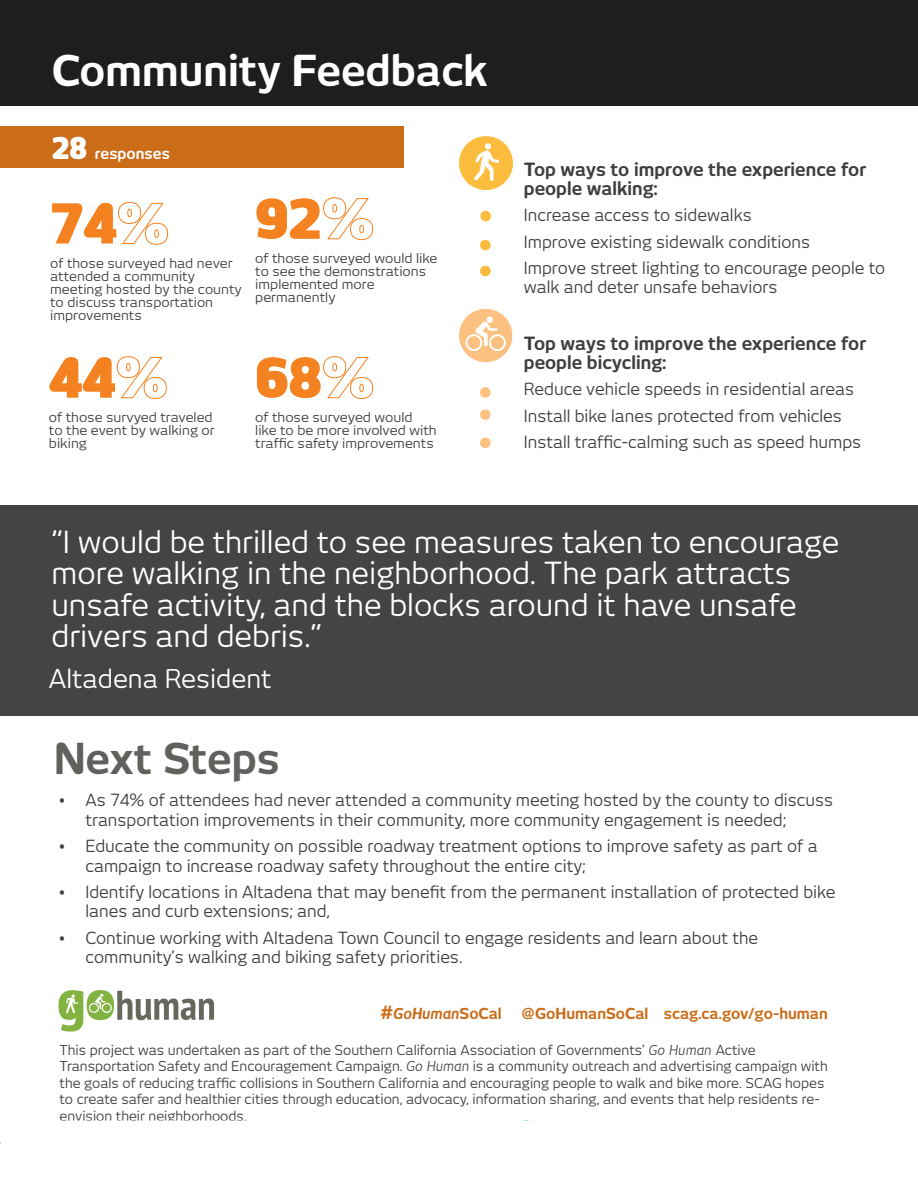
<style>
.page{position:relative;width:918px;height:1188px;background:#fff}
.page>*{position:absolute;margin:0;border:0;box-sizing:border-box;transform-origin:0 0}
.t1{font:800 54px "New June";color:#f58220;scale:1.05 1}
.t2{font:700 42px "New June";color:#fff}
.t3{font:700 42px "New June";color:#61605d}
.t4{font:30px/31.5px "New June";color:#fff}
.t5{font:25.5px "New June";color:#fff}
.t6{font:700 18px/19.5px "New June";color:#3e3e3f}
.t7{font:16.5px/19.5px "New June";color:#3e3e3f}
.t8{font:700 15px "New June";color:#ca6c18}
.t9{font:italic 700 15px "New June";color:#ca6c18}
.t10{font:700 15px "New June";color:#fff}
.t11{font:13.5px/16.5px "New June";color:#3e3e3f}
.t12{font:13.05px/13px "New June";color:#3e3e3f;scale:1.05 1}
.s1{font-weight:800;font-size:29.7px}
.s2{font-style:normal;font-size:18px}
.s3{font-style:normal}
.s4{font-style:italic}
</style>
<div class="page">
<hr style="left:0;top:1143px;width:464px;height:1px;background:#808285">
<div style="left:0;top:127px;width:404px;height:41px;background:#ca6c18"></div>
<svg style="left:459px;top:136px;width:54px;height:54px"></svg>
<svg style="left:459px;top:309px;width:54px;height:54px"></svg>
<svg style="left:480px;top:210px;width:11px;height:12px"></svg>
<div style="left:0;top:505px;width:918px;height:211px;background:#444"></div>
<svg style="left:59px;top:990px;width:155px;height:42px"></svg>
<div style="left:1px;top:0;width:917px;height:106px;background:#1f1e1f"></div>
<svg style="left:480px;top:239px;width:11px;height:12px"></svg>
<svg style="left:480px;top:265px;width:11px;height:12px"></svg>
<svg style="left:480px;top:387px;width:11px;height:11px"></svg>
<svg style="left:480px;top:409px;width:11px;height:11px"></svg>
<svg style="left:480px;top:437px;width:11px;height:11px"></svg>
<p class="t2" style="left:52px;top:46px;width:438px">Community Feedback</p>
<p class="t10" style="left:52px;top:145px;width:119px"><span class="s1">28</span> responses</p>
<p class="t1" style="left:50px;top:192px;width:115px">74%</p>
<p class="t12" style="left:50px;top:257px;width:184px">of those surveyed had never attended a community meeting hosted by the county to discuss transportation improvements</p>
<p class="t1" style="left:49px;top:346px;width:115px">44%</p>
<p class="t12" style="left:49px;top:411px;width:159px">of those survyed traveled to the event by walking or biking</p>
<p class="t1" style="left:255px;top:187px;width:115px">92%</p>
<p class="t12" style="left:255px;top:252px;width:175px">of those surveyed would like to see the demonstrations implemented more permanently</p>
<p class="t1" style="left:255px;top:346px;width:115px">68%</p>
<p class="t12" style="left:255px;top:411px;width:174px">of those surveyed would like to be more involved with traffic safety improvements</p>
<p class="t6" style="left:524px;top:159px;width:344px">Top ways to improve the experience for people walking:</p>
<p class="t7" style="left:524px;top:205px;width:229px">Increase access to sidewalks</p>
<p class="t7" style="left:524px;top:232px;width:288px">Improve existing sidewalk conditions</p>
<p class="t7" style="left:524px;top:258px;width:363px">Improve street lighting to encourage people to walk and deter unsafe behaviors</p>
<p class="t6" style="left:524px;top:333px;width:344px">Top ways to improve the experience for people bicycling:</p>
<p class="t7" style="left:524px;top:379px;width:332px">Reduce vehicle speeds in residential areas</p>
<p class="t7" style="left:524px;top:406px;width:320px">Install bike lanes protected from vehicles</p>
<p class="t7" style="left:524px;top:432px;width:339px">Install traffic-calming such as speed humps</p>
<p class="t4" style="left:51px;top:525px;width:789px">“I would be thrilled to see measures taken to encourage more walking in the neighborhood. The park attracts unsafe activity, and the blocks around it have unsafe drivers and debris.”</p>
<p class="t5" style="left:49px;top:664px;width:224px">Altadena Resident</p>
<p class="t3" style="left:54px;top:734px;width:228px">Next Steps</p>
<p class="t7" style="left:86px;top:790px;width:749px;text-indent:-27px">• As 74% of attendees had never attended a community meeting hosted by the county to discuss transportation improvements in their community, more community engagement is needed;</p>
<p class="t7" style="left:86px;top:836px;width:734px;text-indent:-27px">• Educate the community on possible roadway treatment options to improve safety as part of a campaign to increase roadway safety throughout the entire city;</p>
<p class="t7" style="left:86px;top:882px;width:752px;text-indent:-27px">• Identify locations in Altadena that may benefit from the permanent installation of protected bike lanes and curb extensions; and,</p>
<p class="t7" style="left:86px;top:928px;width:674px;text-indent:-27px">• Continue working with Altadena Town Council to engage residents and learn about the community’s walking and biking safety priorities.</p>
<p class="t9" style="left:380px;top:1005px;width:123px"><span class="s2">#</span>GoHuman<span class="s3">SoCal</span></p>
<p class="t8" style="left:521px;top:1005px;width:308px">@GoHumanSoCal scag.ca.gov/go-human</p>
<p class="t11" style="left:60px;top:1041px;width:770px">This project was undertaken as part of the Southern California Association of Governments’ <span class="s4">Go Human</span> Active Transportation Safety and Encouragement Campaign. <span class="s4">Go Human</span> is a community outreach and advertising campaign with the goals of reducing traffic collisions in Southern California and encouraging people to walk and bike more. SCAG hopes to create safer and healthier cities through education, advocacy, information sharing, and events that help residents re&shy;envision their neighborhoods.</p>
</div>
